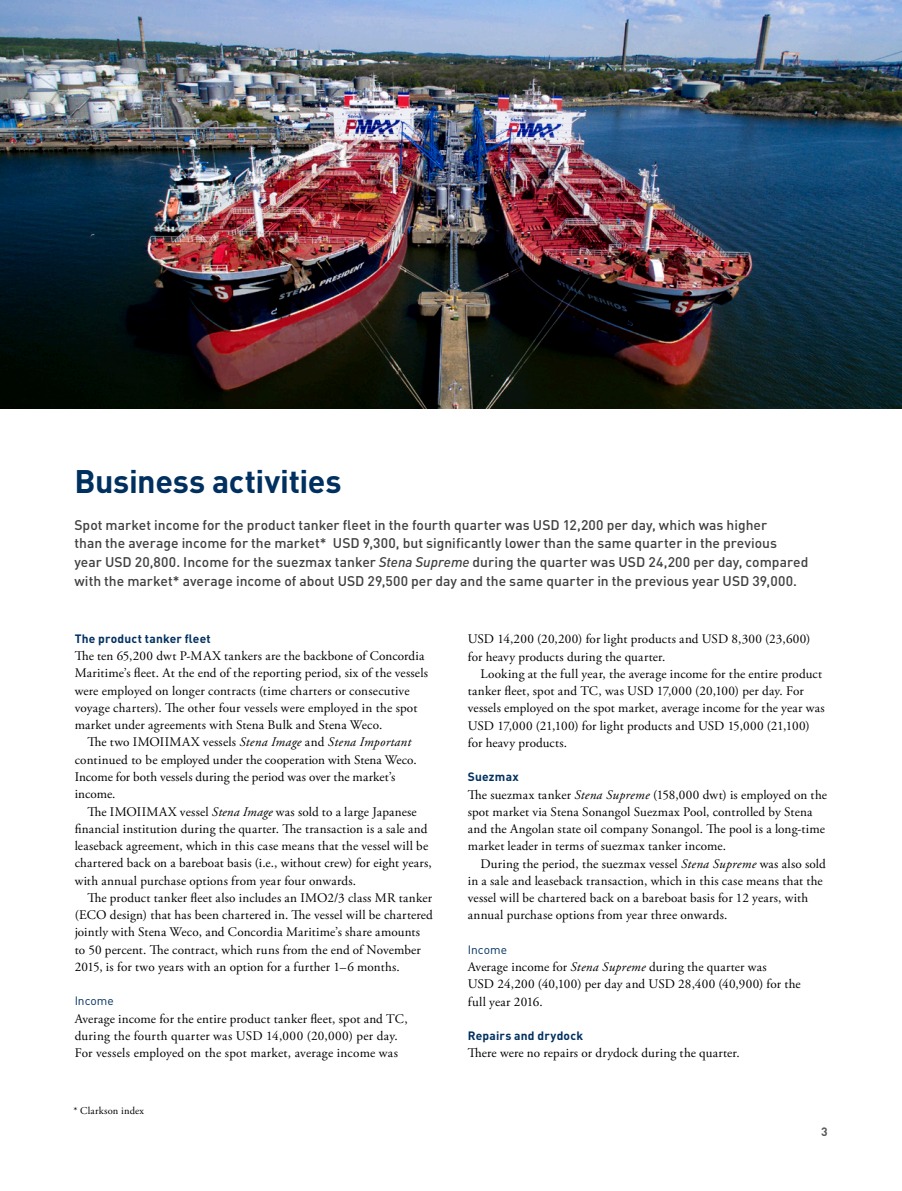
<style>
.page{position:relative;width:902px;height:1191px;background:#fff}
.page>*{position:absolute;margin:0;border:0;box-sizing:border-box;transform-origin:0 0}
.F_07_Huvudrubrik{font:700 32.25px "DINOT";letter-spacing:-.015em;color:#003060}
.F_09_Ingress{font:500 13.8px/18.8px "DINOT";color:#404041}
.F_02_Bröd_m_indrag{font:13.2px/17.2px "Adobe Garamond Pro";letter-spacing:.01em;color:#000}
.F_01_Bröd_u_indrag{font:13.2px/17.2px "Adobe Garamond Pro";letter-spacing:.015em;color:#000}
.F_03_Mell_1{font:700 12px "DINOT";letter-spacing:.02em;color:#003060}
.F_04_Mell_2{font:12px "DINOT";color:#003060}
.t1{font:700 12px "DINOT";color:#57595b}
.F_06_Fotnot{font:10.5px "Adobe Garamond Pro";letter-spacing:.02em;color:#000}
.s1{font-style:italic}
</style>
<div class="page">
<img style="left:0;top:0;width:901px;height:408px">
<p class="F_07_Huvudrubrik" style="left:74px;top:459px;width:269px">Business activities</p>
<p class="F_09_Ingress" style="left:74px;top:514px;width:735px">Spot market income for the product tanker fleet in the fourth quarter was USD 12,200 per day, which was higher<br>than the average income for the market* USD 9,300, but significantly lower than the same quarter in the previous<br>year USD 20,800. Income for the suezmax tanker <span class="s1">Stena Supreme</span> during the quarter was USD 24,200 per day, compared with the market* average income of about USD 29,500 per day and the same quarter in the previous year USD 39,000.</p>
<p class="F_03_Mell_1" style="left:75px;top:630px;width:138px">The product tanker fleet</p>
<p class="F_01_Bröd_u_indrag" style="left:75px;top:648px;width:355px">The ten 65,200 dwt P-MAX tankers are the backbone of Concordia Maritime’s fleet. At the end of the reporting period, six of the vessels were employed on longer contracts (time charters or consecutive voyage charters). The other four vessels were employed in the spot market under agreements with Stena Bulk and Stena Weco.</p>
<p class="F_02_Bröd_m_indrag" style="left:75px;top:734px;width:343px;text-indent:13px">The two IMOIIMAX vessels <span class="s1">Stena Image</span> and <span class="s1">Stena Important </span>continued to be employed under the cooperation with Stena Weco.<br>Income for both vessels during the period was over the market’s income.</p>
<p class="F_02_Bröd_m_indrag" style="left:75px;top:803px;width:358px;text-indent:13px">The IMOIIMAX vessel <span class="s1">Stena Image</span> was sold to a large Japanese financial institution during the quarter. The transaction is a sale and leaseback agreement, which in this case means that the vessel will be chartered back on a bareboat basis (i.e., without crew) for eight years, with annual purchase options from year four onwards.</p>
<p class="F_02_Bröd_m_indrag" style="left:75px;top:889px;width:360px;text-indent:13px">The product tanker fleet also includes an IMO2/3 class MR tanker (ECO design) that has been chartered in. The vessel will be chartered jointly with Stena Weco, and Concordia Maritime’s share amounts to 50 percent. The contract, which runs from the end of November 2015, is for two years with an option for a further 1–6 months.</p>
<p class="F_04_Mell_2" style="left:75px;top:992px;width:41px">Income</p>
<p class="F_01_Bröd_u_indrag" style="left:75px;top:1010px;width:334px">Average income for the entire product tanker fleet, spot and TC, during the fourth quarter was USD 14,000 (20,000) per day.<br>For vessels employed on the spot market, average income was</p>
<p class="F_06_Fotnot" style="left:73px;top:1104px;width:72px">* Clarkson index</p>
<p class="F_01_Bröd_u_indrag" style="left:468px;top:631px;width:344px">USD 14,200 (20,200) for light products and USD 8,300 (23,600) for heavy products during the quarter.</p>
<p class="F_02_Bröd_m_indrag" style="left:468px;top:665px;width:358px;text-indent:13px">Looking at the full year, the average income for the entire product tanker fleet, spot and TC, was USD 17,000 (20,100) per day. For vessels employed on the spot market, average income for the year was USD 17,000 (21,100) for light products and USD 15,000 (21,100) for heavy products.</p>
<p class="F_03_Mell_1" style="left:468px;top:769px;width:52px">Suezmax</p>
<p class="F_01_Bröd_u_indrag" style="left:468px;top:786px;width:360px">The suezmax tanker <span class="s1">Stena Supreme</span> (158,000 dwt) is employed on the spot market via Stena Sonangol Suezmax Pool, controlled by Stena and the Angolan state oil company Sonangol. The pool is a long-time market leader in terms of suezmax tanker income.</p>
<p class="F_02_Bröd_m_indrag" style="left:468px;top:855px;width:359px;text-indent:13px">During the period, the suezmax vessel <span class="s1">Stena Supreme</span> was also sold in a sale and leaseback transaction, which in this case means that the vessel will be chartered back on a bareboat basis for 12 years, with annual purchase options from year three onwards.</p>
<p class="F_04_Mell_2" style="left:468px;top:941px;width:41px">Income</p>
<p class="F_01_Bröd_u_indrag" style="left:468px;top:958px;width:334px">Average income for <span class="s1">Stena Supreme</span> during the quarter was<br>USD 24,200 (40,100) per day and USD 28,400 (40,900) for the full year 2016.</p>
<p class="F_03_Mell_1" style="left:468px;top:1027px;width:117px">Repairs and drydock</p>
<p class="F_01_Bröd_u_indrag" style="left:468px;top:1045px;width:273px">There were no repairs or drydock during the quarter.</p>
<p class="t1" style="left:820px;top:1123px;width:8px">3</p>
</div>
